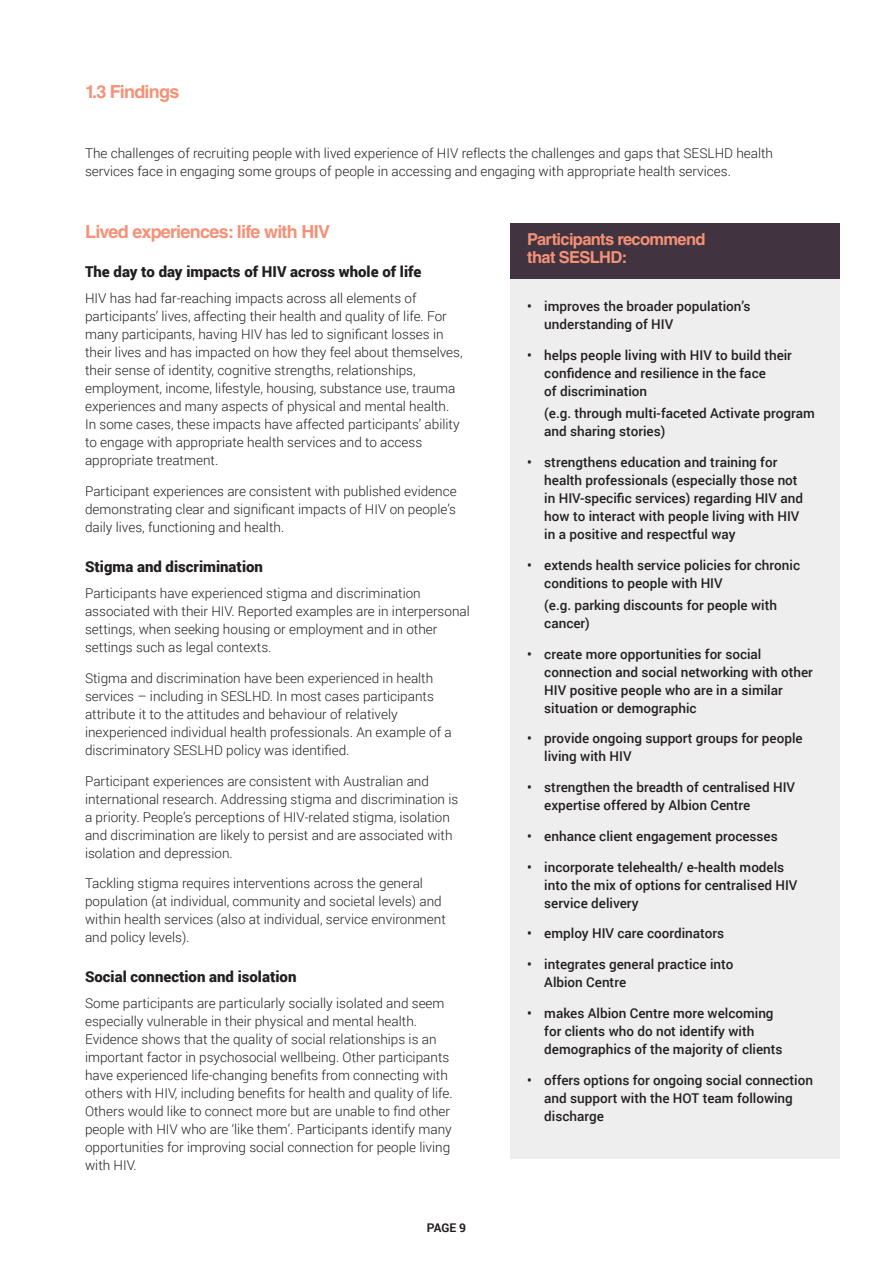
<style>
.page{position:relative;width:893px;height:1263px;background:#fff}
.page>*{position:absolute;margin:0;border:0;box-sizing:border-box;transform-origin:0 0}
.t1{font:700 18px "Helvetica LT Std";letter-spacing:-.04em;color:#f59177}
.t2{font:700 16.5px/18px "Helvetica LT Std";letter-spacing:-.04em;color:#f59177}
.t3{font:900 15px "Roboto";color:#231f20}
.t4{font:300 13.5px/18px "Roboto";color:#231f20}
.t5{font:500 13.5px/18px "Roboto";color:#231f20}
.t6{font:700 12px "Roboto";color:#231f20}
</style>
<div class="page">
<div style="left:510px;top:224px;width:329px;height:935px;background:#eeeeef"></div>
<div style="left:510px;top:224px;width:329px;height:55px;background:#413440"></div>
<h1 class="t1" style="left:85px;top:81px;width:96px">1.3 Findings</h1>
<p class="t4" style="left:85px;top:144px;width:690px">The challenges of recruiting people with lived experience of HIV reflects the challenges and gaps that SESLHD health services face in engaging some groups of people in accessing and engaging with appropriate health services.</p>
<h1 class="t1" style="left:85px;top:220px;width:246px">Lived experiences: life with HIV</h1>
<p class="t3" style="left:85px;top:261px;width:338px">The day to day impacts of HIV across whole of life</p>
<p class="t4" style="left:85px;top:289px;width:379px">HIV has had far-reaching impacts across all elements of participants’ lives, affecting their health and quality of life. For many participants, having HIV has led to significant losses in their lives and has impacted on how they feel about themselves, their sense of identity, cognitive strengths, relationships, employment, income, lifestyle, housing, substance use, trauma experiences and many aspects of physical and mental health.<br>In some cases, these impacts have affected participants’ ability to engage with appropriate health services and to access appropriate treatment.</p>
<p class="t4" style="left:85px;top:482px;width:373px;text-align:justify">Participant experiences are consistent with published evidence demonstrating clear and significant impacts of HIV on people’s daily lives, functioning and health.</p>
<p class="t3" style="left:85px;top:556px;width:179px">Stigma and discrimination</p>
<p class="t4" style="left:85px;top:584px;width:386px">Participants have experienced stigma and discrimination associated with their HIV. Reported examples are in interpersonal settings, when seeking housing or employment and in other settings such as legal contexts.</p>
<p class="t4" style="left:85px;top:668px;width:368px">Stigma and discrimination have been experienced in health services – including in SESLHD. In most cases participants attribute it to the attitudes and behaviour of relatively inexperienced individual health professionals. An example of a discriminatory SESLHD policy was identified.</p>
<p class="t4" style="left:85px;top:771px;width:375px">Participant experiences are consistent with Australian and international research. Addressing stigma and discrimination is a priority. People’s perceptions of HIV-related stigma, isolation and discrimination are likely to persist and are associated with isolation and depression.</p>
<p class="t4" style="left:85px;top:874px;width:362px">Tackling stigma requires interventions across the general population (at individual, community and societal levels) and within health services (also at individual, service environment and policy levels).</p>
<p class="t3" style="left:85px;top:966px;width:213px">Social connection and isolation</p>
<p class="t4" style="left:85px;top:994px;width:369px">Some participants are particularly socially isolated and seem especially vulnerable in their physical and mental health.<br>Evidence shows that the quality of social relationships is an important factor in psychosocial wellbeing. Other participants have experienced life-changing benefits from connecting with others with HIV, including benefits for health and quality of life.<br>Others would like to connect more but are unable to find other people with HIV who are ‘like them’. Participants identify many opportunities for improving social connection for people living with HIV.</p>
<p class="t6" style="left:427px;top:1219px;width:41px">PAGE 9</p>
<p class="t2" style="left:527px;top:230px;width:180px">Participants recommend that SESLHD:</p>
<p class="t5" style="left:544px;top:297px;width:208px;text-indent:-17px">• improves the broader population’s understanding of HIV</p>
<p class="t5" style="left:544px;top:346px;width:249px;text-indent:-17px">• helps people living with HIV to build their confidence and resilience in the face<br>of discrimination</p>
<p class="t5" style="left:544px;top:404px;width:272px">(e.g. through multi-faceted Activate program and sharing stories)</p>
<p class="t5" style="left:544px;top:452px;width:260px;text-indent:-17px">• strengthens education and training for health professionals (especially those not in HIV-specific services) regarding HIV and how to interact with people living with HIV in a positive and respectful way</p>
<p class="t5" style="left:544px;top:555px;width:257px;text-indent:-17px">• extends health service policies for chronic conditions to people with HIV</p>
<p class="t5" style="left:544px;top:595px;width:234px">(e.g. parking discounts for people with cancer)</p>
<p class="t5" style="left:544px;top:644px;width:270px;text-indent:-17px">• create more opportunities for social connection and social networking with other HIV positive people who are in a similar situation or demographic</p>
<p class="t5" style="left:544px;top:729px;width:260px;text-indent:-17px">• provide ongoing support groups for people living with HIV</p>
<p class="t5" style="left:544px;top:778px;width:252px;text-indent:-17px">• strengthen the breadth of centralised HIV expertise offered by Albion Centre</p>
<p class="t5" style="left:527px;top:826px;width:252px">• enhance client engagement processes</p>
<p class="t5" style="left:544px;top:857px;width:255px;text-indent:-17px">• incorporate telehealth/ e-health models into the mix of options for centralised HIV service delivery</p>
<p class="t5" style="left:527px;top:924px;width:199px">• employ HIV care coordinators</p>
<p class="t5" style="left:544px;top:955px;width:191px;text-indent:-17px">• integrates general practice into<br>Albion Centre</p>
<p class="t5" style="left:544px;top:1003px;width:240px;text-indent:-17px">• makes Albion Centre more welcoming for clients who do not identify with demographics of the majority of clients</p>
<p class="t5" style="left:544px;top:1070px;width:270px;text-indent:-17px">• offers options for ongoing social connection and support with the HOT team following discharge</p>
</div>
